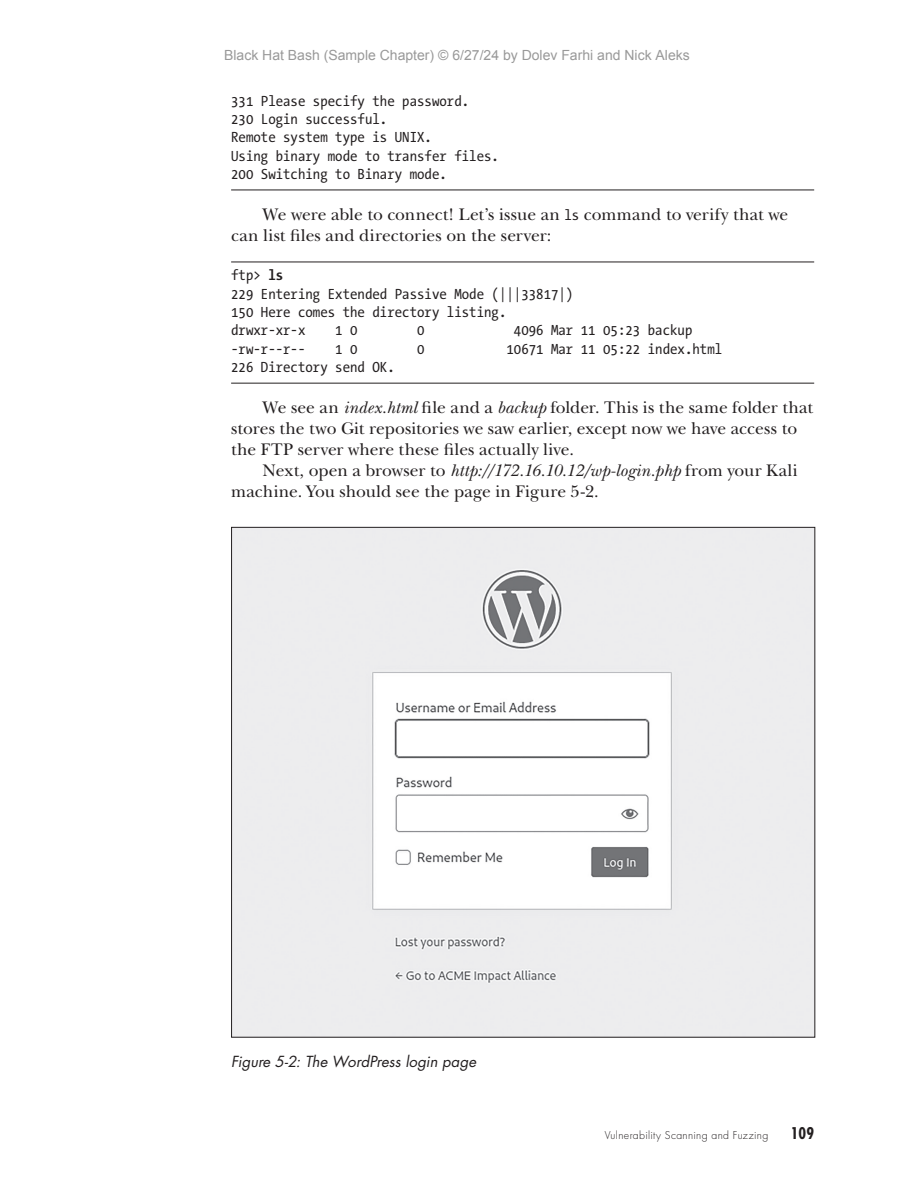
<style>
.page{position:relative;width:914px;height:1197px;background:#fff}
.page>*{position:absolute;margin:0;border:0;box-sizing:border-box;transform-origin:0 0}
.t1{font:17.5px/21px "New Baskerville Std";letter-spacing:-.005em;color:#231f20}
.t2{font:700 condensed 15.75px "Futura Std";color:#231f20}
.t3{font:14.88px/18.4px "The Sans Mono Cd W5";color:#231f20}
.t4{font:italic 14.88px "Futura Std";color:#231f20}
.t5{font:14px "Arial";color:#999}
.t6{font:300 10.5px "Futura Std";letter-spacing:.035em;color:#231f20}
.s1{font-family:"The Sans Mono Cd W5";font-size:14.88px}
.s2{font-family:"The Sans Mono Cd W7";font-weight:700}
.s3{font-style:italic}
</style>
<div class="page">
<hr style="left:231px;top:190px;width:583px;height:1px;background:#231f20">
<hr style="left:231px;top:262px;width:583px;height:1px;background:#231f20">
<hr style="left:231px;top:383px;width:583px;height:1px;background:#231f20">
<img style="left:233px;top:529px;width:580px;height:507px">
<p class="t5" style="left:224px;top:46px;width:467px">Black Hat Bash (Sample Chapter) © 6/27/24 by Dolev Farhi and Nick Aleks</p>
<p class="t3" style="left:231px;top:92px;width:269px">331 Please specify the password.<br>230 Login successful.<br>Remote system type is UNIX.<br>Using binary mode to transfer files.<br>200 Switching to Binary mode.</p>
<p class="t1" style="left:231px;top:204px;width:558px;text-indent:32px">We were able to connect! Let’s issue an <span class="s1">ls</span> command to verify that we can list files and directories on the server:</p>
<p class="t3" style="left:231px;top:267px;width:344px">ftp&gt; <span class="s2">ls<br></span>229 Entering Extended Passive Mode (|||33817|)<br>150 Here comes the directory listing. drwxr-xr-x</p>
<p class="t3" style="left:335px;top:322px;width:24px">1 0</p>
<p class="t3" style="left:417px;top:322px;width:9px">0</p>
<p class="t3" style="left:514px;top:322px;width:180px">4096 Mar 11 05:23 backup</p>
<p class="t3" style="left:231px;top:340px;width:76px">-rw-r--r--</p>
<p class="t3" style="left:335px;top:340px;width:24px">1 0</p>
<p class="t3" style="left:417px;top:340px;width:9px">0</p>
<p class="t3" style="left:506px;top:340px;width:217px">10671 Mar 11 05:22 index.html</p>
<p class="t3" style="left:231px;top:359px;width:165px">226 Directory send OK.</p>
<p class="t1" style="left:231px;top:397px;width:583px;text-indent:32px">We see an <span class="s3">index.html</span> file and a <span class="s3">backup</span> folder. This is the same folder that stores the two Git repositories we saw earlier, except now we have access to the FTP server where these files actually live.</p>
<p class="t1" style="left:231px;top:460px;width:568px;text-indent:32px">Next, open a browser to <span class="s3">http://172.16.10.12/wp-login.php</span> from your Kali machine. You should see the page in Figure 5-2.</p>
<p class="t4" style="left:231px;top:1052px;width:246px">Figure 5-2: The WordPress login page</p>
<p class="t6" style="left:604px;top:1129px;width:165px">Vulnerability Scanning and Fuzzing</p>
<p class="t2" style="left:790px;top:1124px;width:25px">109</p>
</div>
